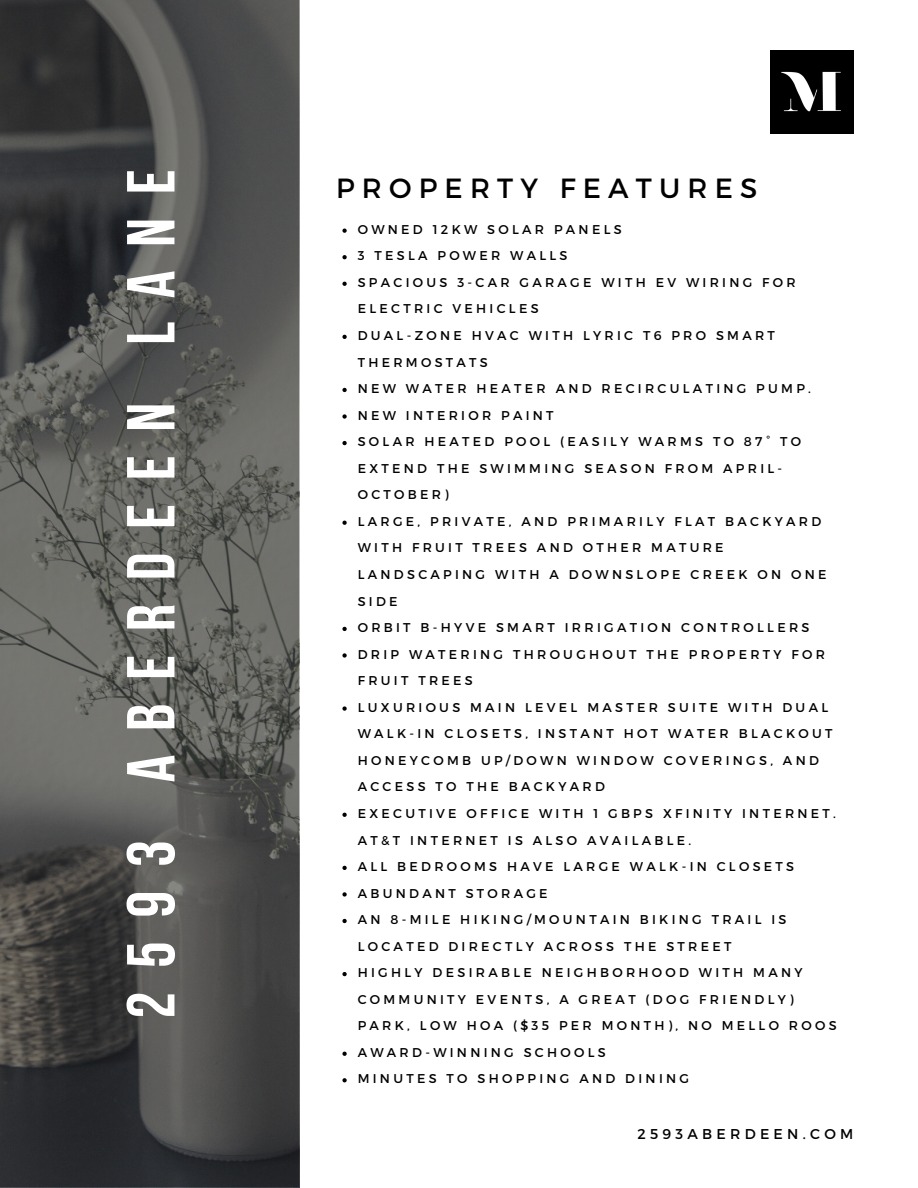
<style>
.page{position:relative;width:918px;height:1188px;background:#fff}
.page>*{position:absolute;margin:0;border:0;box-sizing:border-box;transform-origin:0 0}
.t1{font:700 67.8px "Bebas Neue";letter-spacing:.35em;color:#fff}
.t2{font:27.75px "Montserrat";letter-spacing:.26em;color:#000}
.t3{font:14.25px "Montserrat";letter-spacing:.3em;color:#000}
.t4{font:12.75px/26.5px "Montserrat";letter-spacing:.26em;color:#000}
</style>
<div class="page">
<svg style="left:0;top:0;width:299px;height:1186px;background:#50514f"></svg>
<img style="left:771px;top:50px;width:83px;height:84px">
<svg style="left:342px;top:229px;width:5px;height:4px"></svg>
<svg style="left:342px;top:255px;width:5px;height:4px"></svg>
<svg style="left:342px;top:282px;width:5px;height:4px"></svg>
<svg style="left:342px;top:335px;width:5px;height:4px"></svg>
<svg style="left:342px;top:388px;width:5px;height:4px"></svg>
<svg style="left:342px;top:414px;width:5px;height:5px"></svg>
<svg style="left:342px;top:441px;width:5px;height:4px"></svg>
<svg style="left:342px;top:521px;width:5px;height:4px"></svg>
<svg style="left:342px;top:627px;width:5px;height:4px"></svg>
<svg style="left:342px;top:653px;width:5px;height:5px"></svg>
<svg style="left:342px;top:706px;width:5px;height:5px"></svg>
<svg style="left:342px;top:813px;width:5px;height:4px"></svg>
<svg style="left:342px;top:866px;width:5px;height:4px"></svg>
<svg style="left:342px;top:892px;width:5px;height:5px"></svg>
<svg style="left:342px;top:919px;width:5px;height:4px"></svg>
<svg style="left:342px;top:972px;width:5px;height:4px"></svg>
<svg style="left:342px;top:1052px;width:5px;height:4px"></svg>
<svg style="left:342px;top:1078px;width:5px;height:4px"></svg>
<h1 class="t1" style="left:124px;top:1019px;width:851px;rotate:-90deg">2593 ABERDEEN LANE</h1>
<h2 class="t2" style="left:336px;top:170px;width:423px">PROPERTY FEATURES</h2>
<p class="t4" style="left:358px;top:215px;width:480px">OWNED 12KW SOLAR PANELS<br>3 TESLA POWER WALLS<br>SPACIOUS 3-CAR GARAGE WITH EV WIRING FOR<br>ELECTRIC VEHICLES<br>DUAL-ZONE HVAC WITH LYRIC T6 PRO SMART<br>THERMOSTATS<br>NEW WATER HEATER AND RECIRCULATING PUMP.<br>NEW INTERIOR PAINT<br>SOLAR HEATED POOL (EASILY WARMS TO 87° TO<br>EXTEND THE SWIMMING SEASON FROM APRIL-<br>OCTOBER)<br>LARGE, PRIVATE, AND PRIMARILY FLAT BACKYARD<br>WITH FRUIT TREES AND OTHER MATURE<br>LANDSCAPING WITH A DOWNSLOPE CREEK ON ONE<br>SIDE<br>ORBIT B-HYVE SMART IRRIGATION CONTROLLERS<br>DRIP WATERING THROUGHOUT THE PROPERTY FOR<br>FRUIT TREES<br>LUXURIOUS MAIN LEVEL MASTER SUITE WITH DUAL<br>WALK-IN CLOSETS, INSTANT HOT WATER BLACKOUT<br>HONEYCOMB UP/DOWN WINDOW COVERINGS, AND<br>ACCESS TO THE BACKYARD<br>EXECUTIVE OFFICE WITH 1 GBPS XFINITY INTERNET.<br>AT&amp;T INTERNET IS ALSO AVAILABLE.<br>ALL BEDROOMS HAVE LARGE WALK-IN CLOSETS<br>ABUNDANT STORAGE<br>AN 8-MILE HIKING/MOUNTAIN BIKING TRAIL IS<br>LOCATED DIRECTLY ACROSS THE STREET<br>HIGHLY DESIRABLE NEIGHBORHOOD WITH MANY<br>COMMUNITY EVENTS, A GREAT (DOG FRIENDLY)<br>PARK, LOW HOA ($35 PER MONTH), NO MELLO ROOS<br>AWARD-WINNING SCHOOLS<br>MINUTES TO SHOPPING AND DINING</p>
<p class="t3" style="left:637px;top:1124px;width:217px">2593ABERDEEN.COM</p>
</div>
